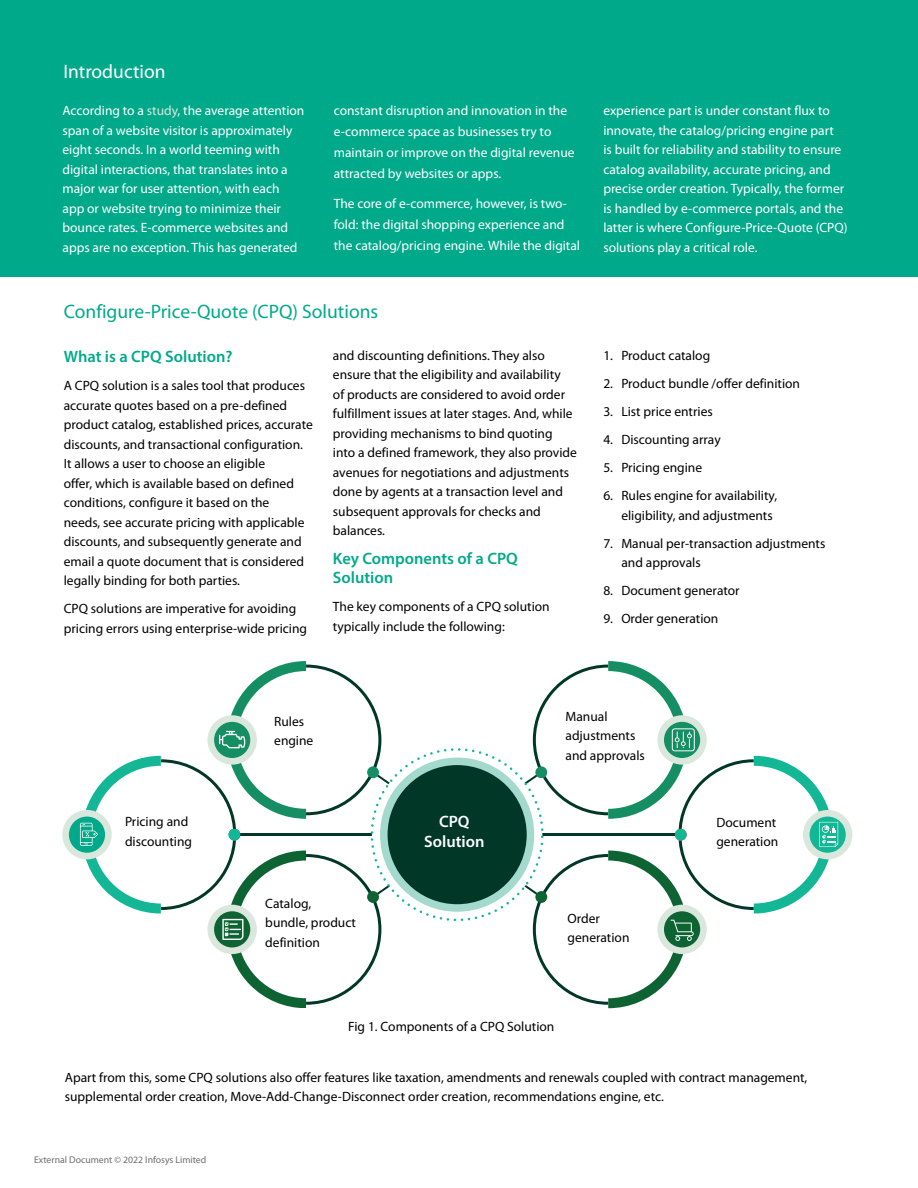
<style>
.page{position:relative;width:918px;height:1188px;background:#fff}
.page>*{position:absolute;margin:0;border:0;box-sizing:border-box;transform-origin:0 0}
.t1{font:19.5px "Myriad Pro";color:#00a98a}
.t2{font:19.5px "Myriad Pro";color:#fff}
.t3{font:600 16.5px/19.5px "Myriad Pro";color:#00a98a}
.t4{font:600 16.5px/19.5px "Myriad Pro";color:#fff;text-align:center}
.t5{font:13.5px/19.5px "Myriad Pro";color:#000}
.t6{font:13.5px/19.5px "Myriad Pro";color:#fff}
.t7{font:9.75px "Myriad Pro";color:#6d6e71}
.s1{color:#d9e7dc}
</style>
<div class="page">
<div style="left:0;top:0;width:918px;height:277px;background:#00a98a"></div>
<div style="left:62px;top:810px;width:50px;height:49px;background:#d9e7dc;border-radius:50%"></div>
<div style="left:69px;top:817px;width:36px;height:36px;background:#00a98a;border-radius:50%"></div>
<div style="left:803px;top:810px;width:49px;height:49px;background:#d9e7dc;border-radius:50%"></div>
<svg style="left:810px;top:817px;width:36px;height:36px"></svg>
<svg style="left:80px;top:661px;width:758px;height:347px"></svg>
<h1 class="t2" style="left:63px;top:60px;width:104px">Introduction</h1>
<p class="t6" style="left:63px;top:101px;width:243px">According to a <span class="s1">study</span>, the average attention span of a website visitor is approximately eight seconds. In a world teeming with digital interactions, that translates into a major war for user attention, with each app or website trying to minimize their bounce rates. E-commerce websites and apps are no exception. This has generated</p>
<p class="t6" style="left:334px;top:100px;width:242px;line-height:21px">constant disruption and innovation in the e-commerce space as businesses try to maintain or improve on the digital revenue attracted by websites or apps.</p>
<p class="t6" style="left:334px;top:192px;width:248px;line-height:21px">The core of e-commerce, however, is two&shy;fold: the digital shopping experience and the catalog/pricing engine. While the digital</p>
<h1 class="t1" style="left:64px;top:299px;width:316px">Configure-Price-Quote (CPQ) Solutions</h1>
<p class="t3" style="left:64px;top:347px;width:170px">What is a CPQ Solution?</p>
<p class="t5" style="left:64px;top:376px;width:251px">A CPQ solution is a sales tool that produces accurate quotes based on a pre-defined product catalog, established prices, accurate discounts, and transactional configuration.<br>It allows a user to choose an eligible<br>offer, which is available based on defined conditions, configure it based on the<br>needs, see accurate pricing with applicable discounts, and subsequently generate and email a quote document that is considered legally binding for both parties.</p>
<p class="t5" style="left:64px;top:599px;width:245px">CPQ solutions are imperative for avoiding pricing errors using enterprise-wide pricing</p>
<p class="t5" style="left:333px;top:346px;width:246px">and discounting definitions. They also ensure that the eligibility and availability<br>of products are considered to avoid order fulfillment issues at later stages. And, while providing mechanisms to bind quoting into a defined framework, they also provide avenues for negotiations and adjustments done by agents at a transaction level and subsequent approvals for checks and balances.</p>
<p class="t3" style="left:333px;top:548px;width:186px">Key Components of a CPQ<br>Solution</p>
<p class="t5" style="left:333px;top:597px;width:218px">The key components of a CPQ solution typically include the following:</p>
<p class="t6" style="left:603px;top:101px;width:246px">experience part is under constant flux to innovate, the catalog/pricing engine part<br>is built for reliability and stability to ensure catalog availability, accurate pricing, and precise order creation. Typically, the former is handled by e-commerce portals, and the latter is where Configure-Price-Quote (CPQ) solutions play a critical role.</p>
<p class="t5" style="left:603px;top:346px;width:108px">1. Product catalog</p>
<p class="t5" style="left:603px;top:374px;width:198px">2. Product bundle /offer definition</p>
<p class="t5" style="left:603px;top:402px;width:111px">3. List price entries</p>
<p class="t5" style="left:603px;top:430px;width:119px">4. Discounting array</p>
<p class="t5" style="left:603px;top:458px;width:100px">5. Pricing engine</p>
<p class="t5" style="left:621px;top:486px;width:157px;text-indent:-18px">6. Rules engine for availability, eligibility, and adjustments</p>
<p class="t5" style="left:621px;top:533px;width:206px;text-indent:-18px">7. Manual per-transaction adjustments and approvals</p>
<p class="t5" style="left:603px;top:581px;width:138px">8. Document generator</p>
<p class="t5" style="left:603px;top:609px;width:117px">9. Order generation</p>
<p class="t5" style="left:125px;top:812px;width:69px">Pricing and discounting</p>
<p class="t5" style="left:274px;top:711px;width:41px">Rules engine</p>
<p class="t5" style="left:566px;top:706px;width:81px">Manual adjustments and approvals</p>
<p class="t5" style="left:265px;top:893px;width:92px">Catalog, bundle, product definition</p>
<p class="t4" style="left:424px;top:812px;width:62px">CPQ<br>Solution</p>
<p class="t5" style="left:568px;top:908px;width:63px">Order generation</p>
<p class="t5" style="left:716px;top:812px;width:63px">Document generation</p>
<p class="t5" style="left:348px;top:1016px;width:208px">Fig 1. Components of a CPQ Solution</p>
<p class="t5" style="left:65px;top:1067px;width:744px">Apart from this, some CPQ solutions also offer features like taxation, amendments and renewals coupled with contract management, supplemental order creation, Move-Add-Change-Disconnect order creation, recommendations engine, etc.</p>
<p class="t7" style="left:34px;top:1154px;width:174px">External Document © 2022 Infosys Limited</p>
</div>
